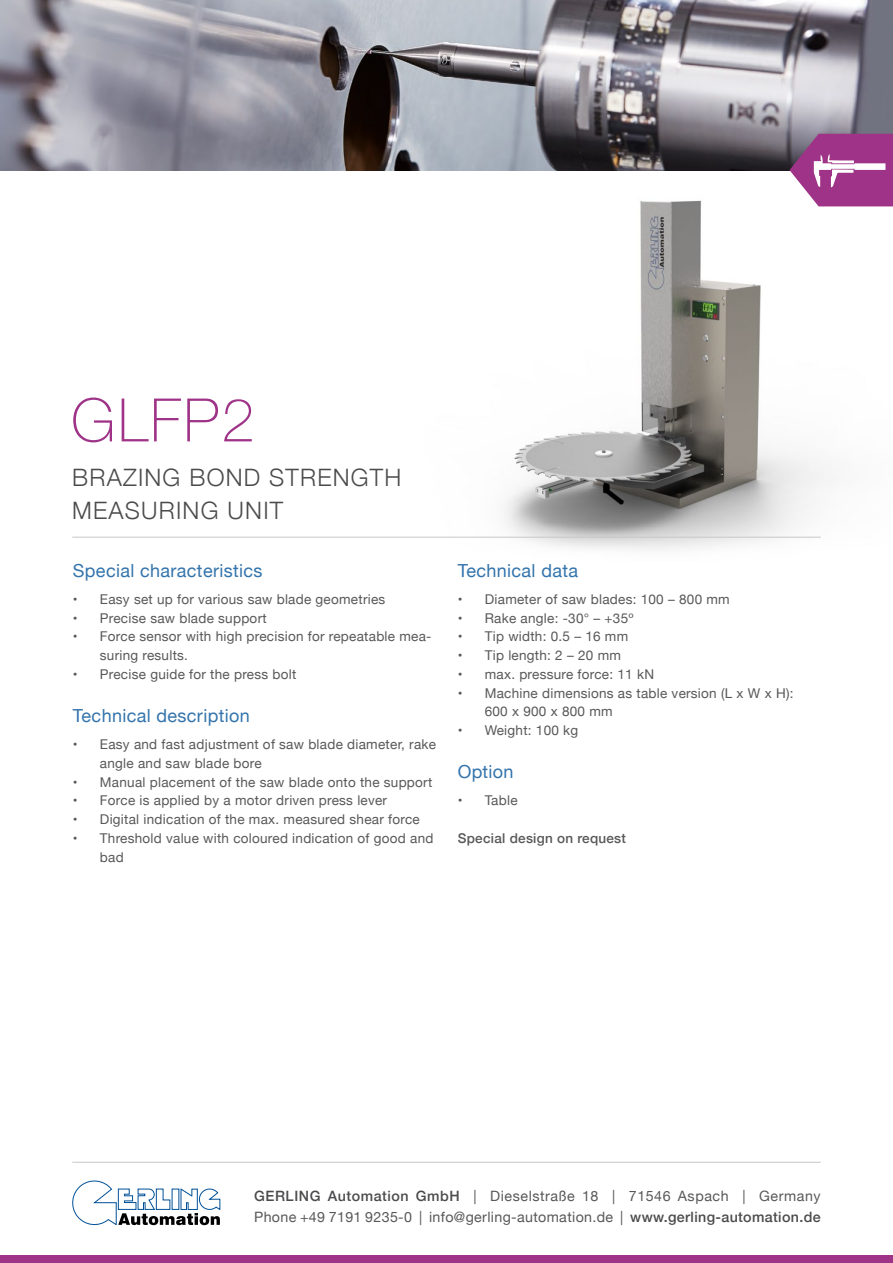
<style>
.page{position:relative;width:893px;height:1263px;background:#fff}
.page>*{position:absolute;margin:0;border:0;box-sizing:border-box;transform-origin:0 0}
.t1{font:100 60px "Helvetica Neue";letter-spacing:.04em;color:#9e3387}
.t2{font:300 24px/33px "Helvetica Neue";letter-spacing:.05em;color:#4b4b4d}
.t3{font:18px "Helvetica Neue";letter-spacing:.02em;color:#3374ac}
.t4{font:14.25px/21px "Helvetica Neue";letter-spacing:.025em;color:#58585a}
.t5{font:13.5px/18.8px "Helvetica Neue";letter-spacing:.02em;color:#58585a}
.t6{font:500 13.5px "Helvetica Neue";letter-spacing:.02em;color:#58585a}
.s1{font-weight:500;color:#4b4b4d}
</style>
<div class="page">
<img style="left:388px;top:170px;width:505px;height:380px">
<hr style="left:72px;top:1162px;width:749px;height:1px;background:#c6c7c8">
<svg style="left:72px;top:1180px;width:148px;height:45px"></svg>
<div style="left:0;top:1255px;width:893px;height:8px;background:#9e3387"></div>
<hr style="left:72px;top:537px;width:749px;height:1px;background:#c6c7c8">
<img style="left:0;top:0;width:893px;height:170px">
<svg style="left:789px;top:134px;width:104px;height:72px"></svg>
<h1 class="t1" style="left:71px;top:375px;width:185px">GLFP2</h1>
<h2 class="t2" style="left:72px;top:459px;width:331px">BRAZING BOND STRENGTH<br>MEASURING UNIT</h2>
<h3 class="t3" style="left:73px;top:557px;width:191px">Special characteristics</h3>
<p class="t5" style="left:73px;top:590px;width:314px">• Easy set up for various saw blade geometries</p>
<p class="t5" style="left:73px;top:609px;width:195px">• Precise saw blade support</p>
<p class="t5" style="left:100px;top:628px;width:333px;text-indent:-27px">• Force sensor with high precision for repeatable mea&shy;suring results.</p>
<p class="t5" style="left:73px;top:665px;width:225px">• Precise guide for the press bolt</p>
<h3 class="t3" style="left:73px;top:702px;width:178px">Technical description</h3>
<p class="t5" style="left:100px;top:736px;width:338px;text-indent:-27px">• Easy and fast adjustment of saw blade diameter, rake angle and saw blade bore</p>
<p class="t5" style="left:73px;top:773px;width:361px">• Manual placement of the saw blade onto the support</p>
<p class="t5" style="left:73px;top:792px;width:316px">• Force is applied by a motor driven press lever</p>
<p class="t5" style="left:73px;top:811px;width:348px">• Digital indication of the max. measured shear force</p>
<p class="t5" style="left:100px;top:829px;width:335px;text-indent:-27px">• Threshold value with coloured indication of good and bad</p>
<h3 class="t3" style="left:458px;top:557px;width:122px">Technical data</h3>
<p class="t5" style="left:458px;top:590px;width:274px">• Diameter of saw blades: 100 – 800 mm</p>
<p class="t5" style="left:458px;top:609px;width:177px">• Rake angle: -30° – +35º</p>
<p class="t5" style="left:458px;top:628px;width:172px">• Tip width: 0.5 – 16 mm</p>
<p class="t5" style="left:458px;top:647px;width:165px">• Tip length: 2 – 20 mm</p>
<p class="t5" style="left:458px;top:665px;width:198px">• max. pressure force: 11 kN</p>
<p class="t5" style="left:485px;top:684px;width:310px;text-indent:-27px">• Machine dimensions as table version (L x W x H):<br>600 x 900 x 800 mm</p>
<p class="t5" style="left:458px;top:722px;width:122px">• Weight: 100 kg</p>
<h3 class="t3" style="left:458px;top:759px;width:57px">Option</h3>
<p class="t5" style="left:458px;top:792px;width:61px">• Table</p>
<p class="t6" style="left:458px;top:827px;width:170px">Special design on request</p>
<p class="t4" style="left:254px;top:1186px;width:568px"><span class="s1">GERLING Automation GmbH</span> | Dieselstraße 18 | 71546 Aspach | Germany<br>Phone +49 7191 9235-0 | info@gerling-automation.de | <span class="s1">www.gerling-automation.de</span></p>
</div>
